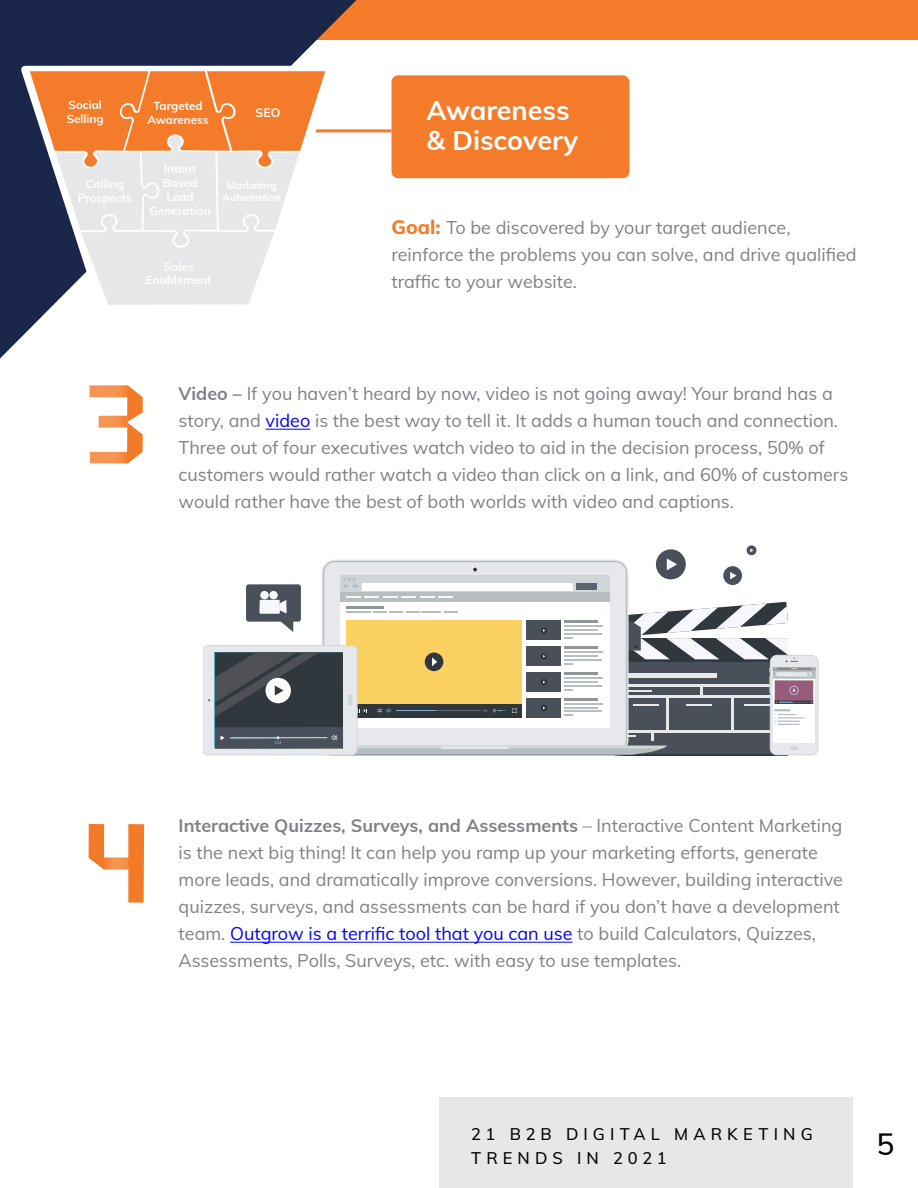
<style>
.page{position:relative;width:918px;height:1188px;background:#fff}
.page>*{position:absolute;margin:0;border:0;box-sizing:border-box;transform-origin:0 0}
.t1{font:500 30px "Muli";color:#000}
.t2{font:700 27px/30px "Muli";color:#fff}
.t3{font:18px/27px "Muli";color:#828085}
.t4{font:500 16.5px/24px "Muli";letter-spacing:.31em;color:#000}
.t5{font:700 12.15px "Muli";color:#fff}
.t6{font:700 11.55px/14px "Muli";color:#fff;text-align:center}
.t7{font:700 10.35px/12.3px "Muli";color:#fff;text-align:center}
.s1{font-weight:800;font-size:19.5px;color:#f47b2a}
.s2{font-weight:700}
.s3{color:#00f}
</style>
<div class="page">
<div style="left:440px;top:1098px;width:413px;height:90px;background:#e6e7e8"></div>
<div style="left:0;top:0;width:918px;height:39px;background:#f47b2a"></div>
<div style="left:392px;top:75px;width:237px;height:103px;background:#f47b2a;border-radius:7px"></div>
<hr style="left:276px;top:129px;width:116px;height:3px;background:#f47b2a">
<svg style="left:0;top:0;width:356px;height:359px;fill:#1a274a"></svg>
<svg style="left:21px;top:66px;width:316px;height:244px"></svg>
<svg style="left:30px;top:71px;width:295px;height:234px"></svg>
<hr style="left:266px;top:429px;width:44px;height:1px;background:#00f">
<hr style="left:230px;top:942px;width:343px;height:1px;background:#00f">
<div style="left:770px;top:655px;width:49px;height:100px;background:#ced6d7;border-radius:7px"></div>
<svg style="left:771px;top:656px;width:47px;height:98px"></svg>
<div style="left:773px;top:667px;width:43px;height:12px;background:#bccec4"></div>
<hr style="left:773px;top:667px;width:43px;height:3px;background:#86888a">
<div style="left:656px;top:549px;width:30px;height:30px;background:#49505a;border-radius:50%"></div>
<svg style="left:747px;top:545px;width:9px;height:10px"></svg>
<svg style="left:204px;top:558px;width:611px;height:197px"></svg>
<svg style="left:89px;top:385px;width:54px;height:79px"></svg>
<svg style="left:88px;top:824px;width:56px;height:79px"></svg>
<p class="t6" style="left:67px;top:97px;width:39px;text-align:left">Social<br>Selling</p>
<p class="t6" style="left:78px;top:176px;width:56px">Calling<br>Prospects</p>
<p class="t6" style="left:147px;top:98px;width:63px">Targeted<br>Awareness</p>
<p class="t5" style="left:256px;top:104px;width:26px">SEO</p>
<p class="t6" style="left:150px;top:161px;width:63px">Intent<br>Based<br>Lead<br>Generation</p>
<p class="t7" style="left:223px;top:179px;width:60px">Marketing<br>Automation</p>
<p class="t6" style="left:146px;top:259px;width:67px">Sales<br>Enablement</p>
<h2 class="t2" style="left:427px;top:94px;width:153px">Awareness &amp; Discovery</h2>
<p class="t3" style="left:392px;top:213px;width:467px"><span class="s1">Goal:</span> To be discovered by your target audience, reinforce the problems you can solve, and drive qualified traffic to your website.</p>
<p class="t3" style="left:179px;top:380px;width:671px"><span class="s2">Video –</span> If you haven’t heard by now, video is not going away! Your brand has a story, and <span class="s3">video</span> is the best way to tell it. It adds a human touch and connection.<br>Three out of four executives watch video to aid in the decision process, 50% of customers would rather watch a video than click on a link, and 60% of customers would rather have the best of both worlds with video and captions.</p>
<p class="t3" style="left:179px;top:812px;width:666px"><span class="s2">Interactive Quizzes, Surveys, and Assessments</span> – Interactive Content Marketing is the next big thing! It can help you ramp up your marketing efforts, generate more leads, and dramatically improve conversions. However, building interactive quizzes, surveys, and assessments can be hard if you don’t have a development team. <span class="s3">Outgrow is a terrific tool that you can use</span> to build Calculators, Quizzes, Assessments, Polls, Surveys, etc. with easy to use templates.</p>
<p class="t4" style="left:471px;top:1121px;width:343px">21 B2B DIGITAL MARKETING<br>TRENDS IN 2021</p>
<h1 class="t1" style="left:877px;top:1123px;width:19px">5</h1>
</div>
